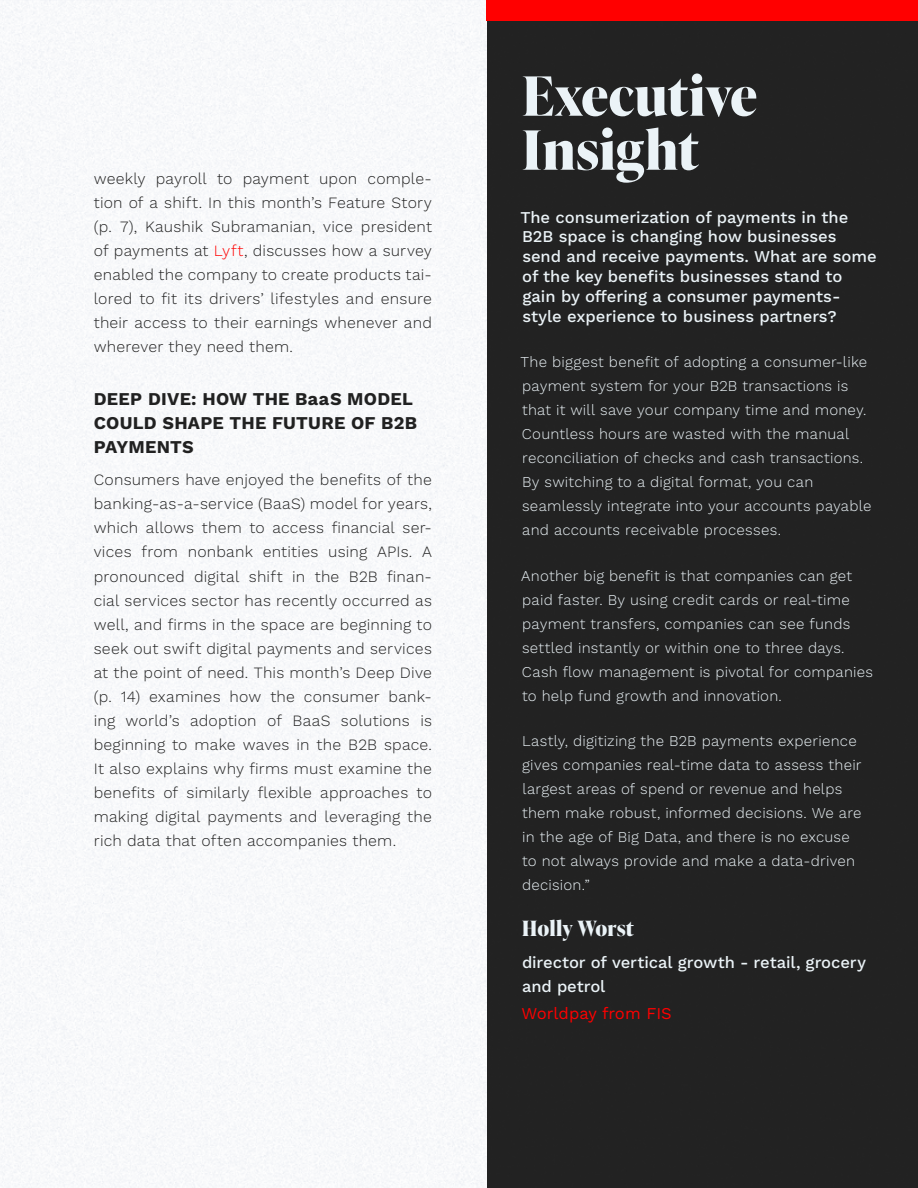
<style>
.page{position:relative;width:918px;height:1188px;background:#f8f9fa}
.page>*{position:absolute;margin:0;border:0;box-sizing:border-box;transform-origin:0 0}
.t1{font:700 54px/54px "Ivy Presto Display";color:#ebf3f7}
.t2{font:700 21px "Ivy Presto Display";color:#ebf3f7}
.t3{font:700 18px/24px "Work Sans";letter-spacing:.015em;color:#212121}
.t4{font:500 16.5px/19.8px "Work Sans";color:#ebf3f7}
.t5{font:16.5px "Work Sans";color:#f00}
.t6{font:300 15.75px/24px "Work Sans";letter-spacing:.015em;color:#212121;text-align:justify}
.t7{font:300 15px/24px "Work Sans";letter-spacing:.015em;color:#ebf3f7}
.s1{color:#f00}
</style>
<div class="page">
<div style="left:486px;top:0;width:432px;height:1188px;background:#222"></div>
<div style="left:487px;top:0;width:431px;height:20px;background:#f00"></div>
<p class="t6" style="left:94px;top:167px;width:340px">weekly payroll to payment upon comple&shy;tion of a shift. In this month’s Feature Story (p. 7), Kaushik Subramanian, vice president of payments at <span class="s1">Lyft</span>, discusses how a survey enabled the company to create products tai&shy;lored to fit its drivers’ lifestyles and ensure their access to their earnings whenever and wherever they need them.</p>
<p class="t3" style="left:94px;top:388px;width:325px">DEEP DIVE: HOW THE BaaS MODEL<br>COULD SHAPE THE FUTURE OF B2B<br>PAYMENTS</p>
<p class="t6" style="left:94px;top:469px;width:340px">Consumers have enjoyed the benefits of the banking-as-a-service (BaaS) model for years, which allows them to access financial ser&shy;vices from nonbank entities using APIs. A pronounced digital shift in the B2B finan&shy;cial services sector has recently occurred as well, and firms in the space are beginning to seek out swift digital payments and services at the point of need. This month’s Deep Dive (p. 14) examines how the consumer bank&shy;ing world’s adoption of BaaS solutions is beginning to make waves in the B2B space.<br>It also explains why firms must examine the benefits of similarly flexible approaches to making digital payments and leveraging the rich data that often accompanies them.</p>
<h1 class="t1" style="left:522px;top:68px;width:237px">Executive<br>Insight</h1>
<p class="t4" style="left:520px;top:208px;width:358px">The consumerization of payments in the B2B space is changing how businesses send and receive payments. What are some of the key benefits businesses stand to gain by offering a consumer payments&shy;style experience to business partners?</p>
<p class="t7" style="left:521px;top:351px;width:352px">The biggest benefit of adopting a consumer-like payment system for your B2B transactions is that it will save your company time and money.<br>Countless hours are wasted with the manual reconciliation of checks and cash transactions.<br>By switching to a digital format, you can seamlessly integrate into your accounts payable and accounts receivable processes.</p>
<p class="t7" style="left:521px;top:564px;width:353px">Another big benefit is that companies can get paid faster. By using credit cards or real-time payment transfers, companies can see funds settled instantly or within one to three days.<br>Cash flow management is pivotal for companies to help fund growth and innovation.</p>
<p class="t7" style="left:522px;top:730px;width:341px">Lastly, digitizing the B2B payments experience gives companies real-time data to assess their largest areas of spend or revenue and helps them make robust, informed decisions. We are in the age of Big Data, and there is no excuse to not always provide and make a data-driven decision.”</p>
<h2 class="t2" style="left:522px;top:913px;width:114px">Holly Worst</h2>
<p class="t4" style="left:522px;top:951px;width:346px;line-height:24px">director of vertical growth - retail, grocery and petrol</p>
<p class="t5" style="left:522px;top:1003px;width:152px">Worldpay from FIS</p>
</div>
